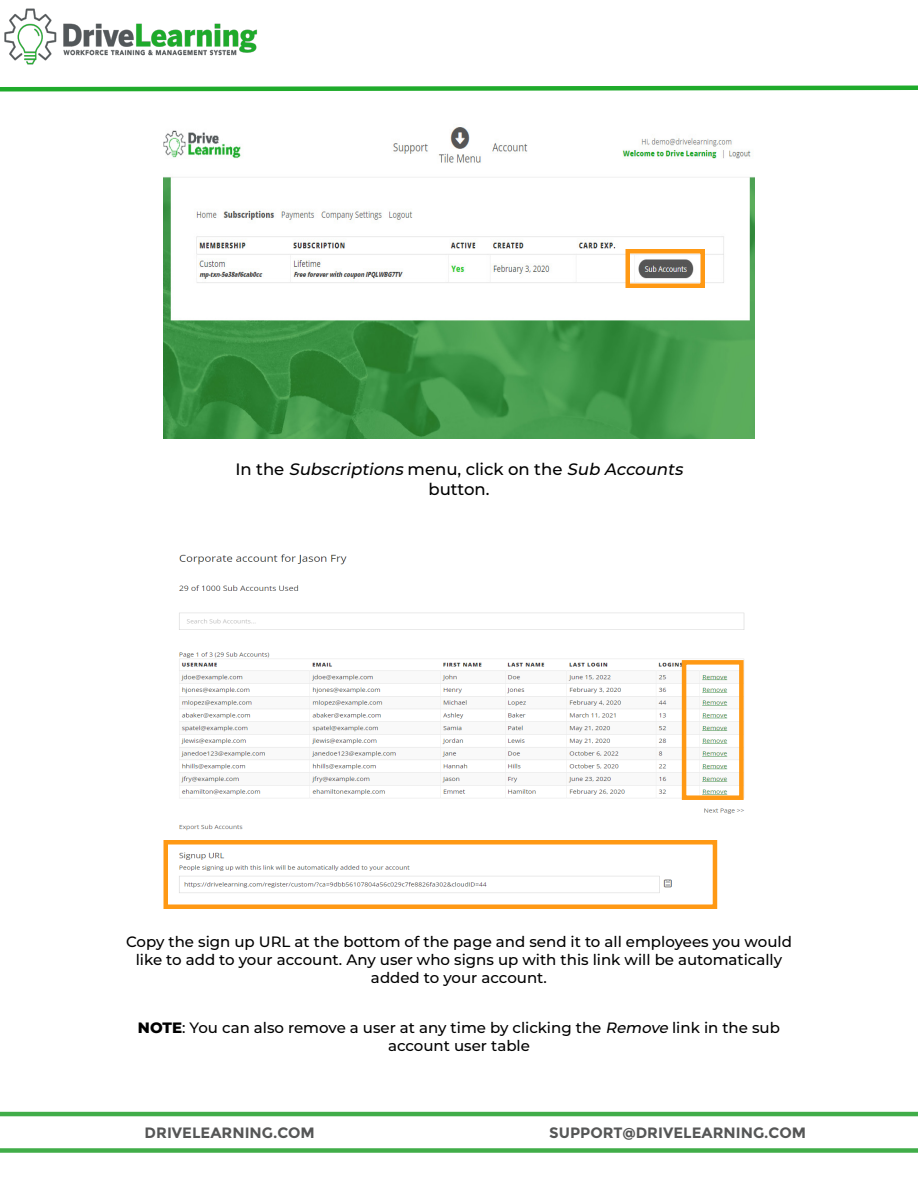
<style>
.page{position:relative;width:918px;height:1188px;background:#fff}
.page>*{position:absolute;margin:0;border:0;box-sizing:border-box;transform-origin:0 0}
.Paragraph{font:500 16.5px/19.8px "Montserrat";color:#000;text-align:center}
.Paragraph-2{font:500 15px/18px "Montserrat";color:#000;text-align:center}
.t1{font:700 15px "Montserrat";color:#555656}
.s1{font-style:italic}
.s2{font-weight:800}
</style>
<div class="page">
<svg style="left:0;top:85px;width:918px;height:7px"></svg>
<img style="left:4px;top:8px;width:254px;height:57px">
<hr style="left:0;top:1112px;width:918px;height:4px;background:#41ad49">
<div style="left:0;top:1148px;width:918px;height:5px;background:#41ad49"></div>
<img style="left:164px;top:127px;width:590px;height:312px">
<img style="left:179px;top:554px;width:566px;height:350px">
<div style="left:626px;top:249px;width:79px;height:39px;border:4px solid #ff9914"></div>
<div style="left:164px;top:840px;width:553px;height:69px;border:4px solid #ff9914"></div>
<div style="left:682px;top:660px;width:62px;height:140px;border:4px solid #ff9914"></div>
<p class="Paragraph" style="left:235px;top:459px;width:453px">I n t h e <span class="s1">Subscriptions</span> m e n u , c l i c k o n t h e <span class="s1">Sub Accounts </span>button.</p>
<p class="Paragraph-2" style="left:126px;top:932px;width:667px">Copy the sign up URL at the bottom of the page and send it to all employees you would like to add to your account. Any user who signs up with this link will be automatically added to your account.</p>
<p class="Paragraph-2" style="left:138px;top:1018px;width:644px"><span class="s2">NOTE</span>: You can also remove a user at any time by clicking the <span class="s1">Remove</span> link in the sub account user table</p>
<p class="t1" style="left:145px;top:1124px;width:172px">DRIVELEARNING.COM</p>
<p class="t1" style="left:549px;top:1124px;width:258px">SUPPORT@DRIVELEARNING.COM</p>
</div>
